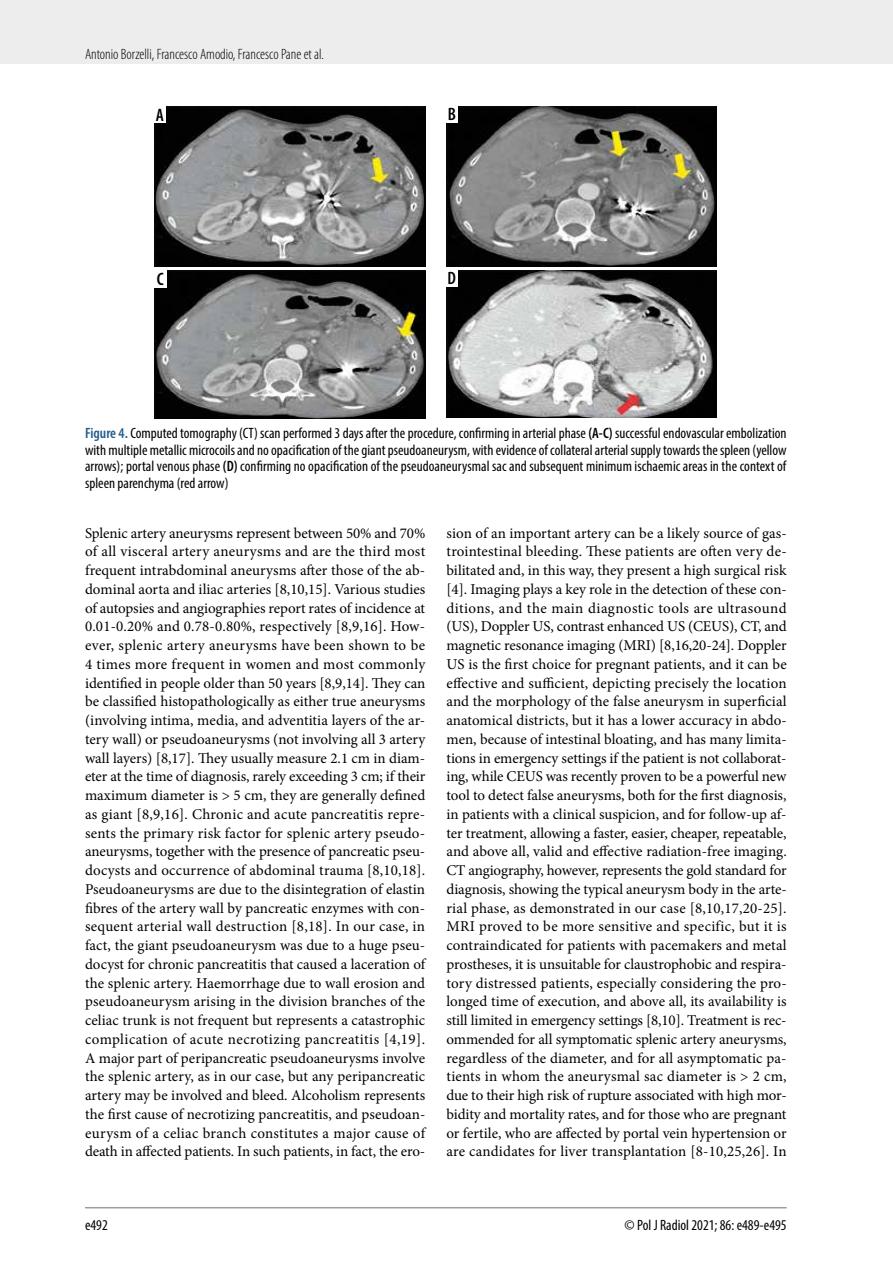
<style>
.page{position:relative;width:893px;height:1263px;background:#fff}
.page>*{position:absolute;margin:0;border:0;box-sizing:border-box;transform-origin:0 0}
.t1{font:600 condensed 18px "Myriad Pro";color:#000}
.t2{font:15px/18.8px "Minion Pro";letter-spacing:.005em;color:#000}
.t3{font:condensed 15px/16.5px "Myriad Pro";color:#000;text-align:justify}
.t4{font:300 condensed 15px "Myriad Pro";color:#000}
.s1{font-weight:600;color:#245d8c}
.s2{font-weight:600}
</style>
<div class="page">
<div style="left:0;top:0;width:893px;height:64px;background:#ededed"></div>
<hr style="left:85px;top:1207px;width:702px;height:1px;background:#9d9d9c">
<img style="left:155px;top:106px;width:270px;height:160px">
<img style="left:446px;top:106px;width:271px;height:160px">
<img style="left:155px;top:270px;width:270px;height:148px">
<img style="left:446px;top:270px;width:271px;height:148px">
<div style="left:154px;top:105px;width:12px;height:17px;background:#fff"></div>
<div style="left:154px;top:270px;width:13px;height:17px;background:#fff"></div>
<div style="left:445px;top:105px;width:13px;height:17px;background:#fff"></div>
<div style="left:445px;top:269px;width:13px;height:17px;background:#fff"></div>
<p class="t4" style="left:85px;top:45px;width:241px">Antonio Borzelli, Francesco Amodio, Francesco Pane et al.</p>
<p class="t1" style="left:156px;top:103px;width:10px">A</p>
<p class="t1" style="left:157px;top:268px;width:8px">C</p>
<p class="t1" style="left:448px;top:103px;width:10px">B</p>
<p class="t1" style="left:448px;top:267px;width:10px">D</p>
<p class="t3" style="left:85px;top:425px;width:703px"><span class="s1">Figure 4.</span> Computed tomography (CT) scan performed 3 days after the procedure, confirming in arterial phase <span class="s2">(A-C)</span> successful endovascular embolization with multiple metallic microcoils and no opacification of the giant pseudoaneurysm, with evidence of collateral arterial supply towards the spleen (yellow arrows); portal venous phase <span class="s2">(D)</span> confirming no opacification of the pseudoaneurysmal sac and subsequent minimum ischaemic areas in the context of spleen parenchyma (red arrow)</p>
<p class="t2" style="left:85px;top:523px;width:342px">Splenic artery aneurysms represent between 50% and 70% of all visceral artery aneurysms and are the third most frequent intrabdominal aneurysms after those of the ab&shy;dominal aorta and iliac arteries [8,10,15]. Various studies of autopsies and angiographies report rates of incidence at 0.01-0.20% and 0.78-0.80%, respectively [8,9,16]. How&shy;ever, splenic artery aneurysms have been shown to be 4 times more frequent in women and most commonly identified in people older than 50 years [8,9,14]. They can be classified histopathologically as either true aneurysms (involving intima, media, and adventitia layers of the ar&shy;tery wall) or pseudoaneurysms (not involving all 3 artery wall layers) [8,17]. They usually measure 2.1 cm in diam&shy;eter at the time of diagnosis, rarely exceeding 3 cm; if their maximum diameter is &gt; 5 cm, they are generally defined as giant [8,9,16]. Chronic and acute pancreatitis repre&shy;sents the primary risk factor for splenic artery pseudo&shy;aneurysms, together with the presence of pancreatic pseu&shy;docysts and occurrence of abdominal trauma [8,10,18].<br>Pseudoaneurysms are due to the disintegration of elastin fibres of the artery wall by pancreatic enzymes with con&shy;sequent arterial wall destruction [8,18]. In our case, in fact, the giant pseudoaneurysm was due to a huge pseu&shy;docyst for chronic pancreatitis that caused a laceration of the splenic artery. Haemorrhage due to wall erosion and pseudoaneurysm arising in the division branches of the celiac trunk is not frequent but represents a catastrophic complication of acute necrotizing pancreatitis [4,19].<br>A major part of peripancreatic pseudoaneurysms involve the splenic artery, as in our case, but any peripancreatic artery may be involved and bleed. Alcoholism represents the first cause of necrotizing pancreatitis, and pseudoan&shy;eurysm of a celiac branch constitutes a major cause of death in affected patients. In such patients, in fact, the ero-</p>
<p class="t2" style="left:446px;top:523px;width:342px;text-align:justify">sion of an important artery can be a likely source of gas&shy;trointestinal bleeding. These patients are often very de&shy;bilitated and, in this way, they present a high surgical risk [4]. Imaging plays a key role in the detection of these con&shy;ditions, and the main diagnostic tools are ultrasound (US), Doppler US, contrast enhanced US (CEUS), CT, and magnetic resonance imaging (MRI) [8,16,20-24]. Doppler US is the first choice for pregnant patients, and it can be effective and sufficient, depicting precisely the location and the morphology of the false aneurysm in superficial anatomical districts, but it has a lower accuracy in abdo&shy;men, because of intestinal bloating, and has many limita&shy;tions in emergency settings if the patient is not collaborat&shy;ing, while CEUS was recently proven to be a powerful new tool to detect false aneurysms, both for the first diagnosis, in patients with a clinical suspicion, and for follow-up af&shy;ter treatment, allowing a faster, easier, cheaper, repeatable, and above all, valid and effective radiation-free imaging.<br>CT angiography, however, represents the gold standard for diagnosis, showing the typical aneurysm body in the arte&shy;rial phase, as demonstrated in our case [8,10,17,20-25].<br>MRI proved to be more sensitive and specific, but it is contraindicated for patients with pacemakers and metal prostheses, it is unsuitable for claustrophobic and respira&shy;tory distressed patients, especially considering the pro&shy;longed time of execution, and above all, its availability is still limited in emergency settings [8,10]. Treatment is rec&shy;ommended for all symptomatic splenic artery aneurysms, regardless of the diameter, and for all asymptomatic pa&shy;tients in whom the aneurysmal sac diameter is &gt; 2 cm, due to their high risk of rupture associated with high mor&shy;bidity and mortality rates, and for those who are pregnant or fertile, who are affected by portal vein hypertension or are candidates for liver transplantation [8-10,25,26]. In</p>
<p class="t3" style="left:85px;top:1216px;width:24px">e492</p>
<p class="t3" style="left:625px;top:1216px;width:164px">© Pol J Radiol 2021; 86: e489-e495</p>
</div>
